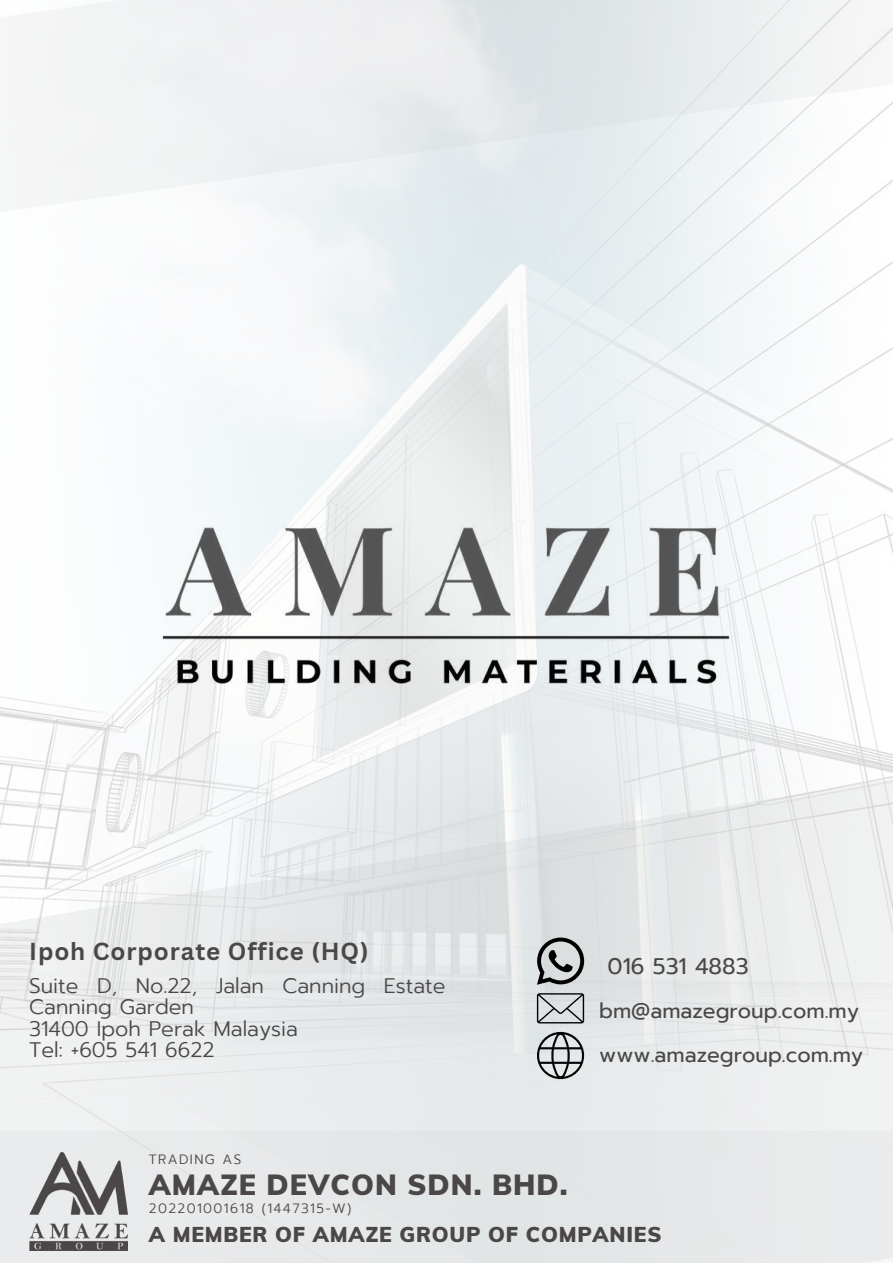
<style>
.page{position:relative;width:893px;height:1264px;background:#fff}
.page>*{position:absolute;margin:0;border:0;box-sizing:border-box;transform-origin:0 0}
.t1{font:900 28.5px "Muli";letter-spacing:.035em;color:#4b4748}
.t2{font:700 24px "Canva Sans";letter-spacing:.035em;color:#4b4748}
.t3{font:22.5px "Prompt";color:#4b4748}
.t4{font:300 21px/21.3px "Prompt";color:#4b4748}
.t5{font:21px/43.5px "Prompt";color:#4b4748}
.t6{font:900 21px "Muli";letter-spacing:.035em;color:#4b4748}
.t7{font:300 13.5px "Prompt";letter-spacing:.105em;color:#4b4748}
</style>
<div class="page">
<img style="left:0;top:245px;width:892px;height:529px">
<svg style="left:31px;top:0;width:861px;height:245px;fill:#eef0f1"></svg>
<svg style="left:0;top:774px;width:892px;height:356px;fill:#e9ebec"></svg>
<div style="left:0;top:1130px;width:892px;height:132px;background:#e6e8e9"></div>
<img style="left:148px;top:514px;width:596px;height:174px">
<img style="left:29px;top:1152px;width:98px;height:98px">
<svg style="left:537px;top:937px;width:47px;height:47px;background:#919393"></svg>
<svg style="left:537px;top:993px;width:47px;height:30px"></svg>
<svg style="left:537px;top:1031px;width:47px;height:48px;background:#a2a6a7"></svg>
<p class="t2" style="left:29px;top:934px;width:341px">Ipoh Corporate Office (HQ)</p>
<p class="t4" style="left:29px;top:975px;width:418px">Suite D, No.22, Jalan Canning Estate<br>Canning Garden<br>31400 Ipoh Perak Malaysia<br>Tel: +605 541 6622</p>
<p class="t3" style="left:607px;top:949px;width:142px">016 531 4883</p>
<p class="t5" style="left:599px;top:989px;width:265px">bm@amazegroup.com.my www.amazegroup.com.my</p>
<p class="t7" style="left:149px;top:1149px;width:94px">TRADING AS</p>
<h1 class="t1" style="left:149px;top:1165px;width:420px">AMAZE DEVCON SDN. BHD.</h1>
<p class="t7" style="left:149px;top:1198px;width:204px">202201001618 (1447315-W)</p>
<p class="t6" style="left:149px;top:1220px;width:514px">A MEMBER OF AMAZE GROUP OF COMPANIES</p>
</div>
